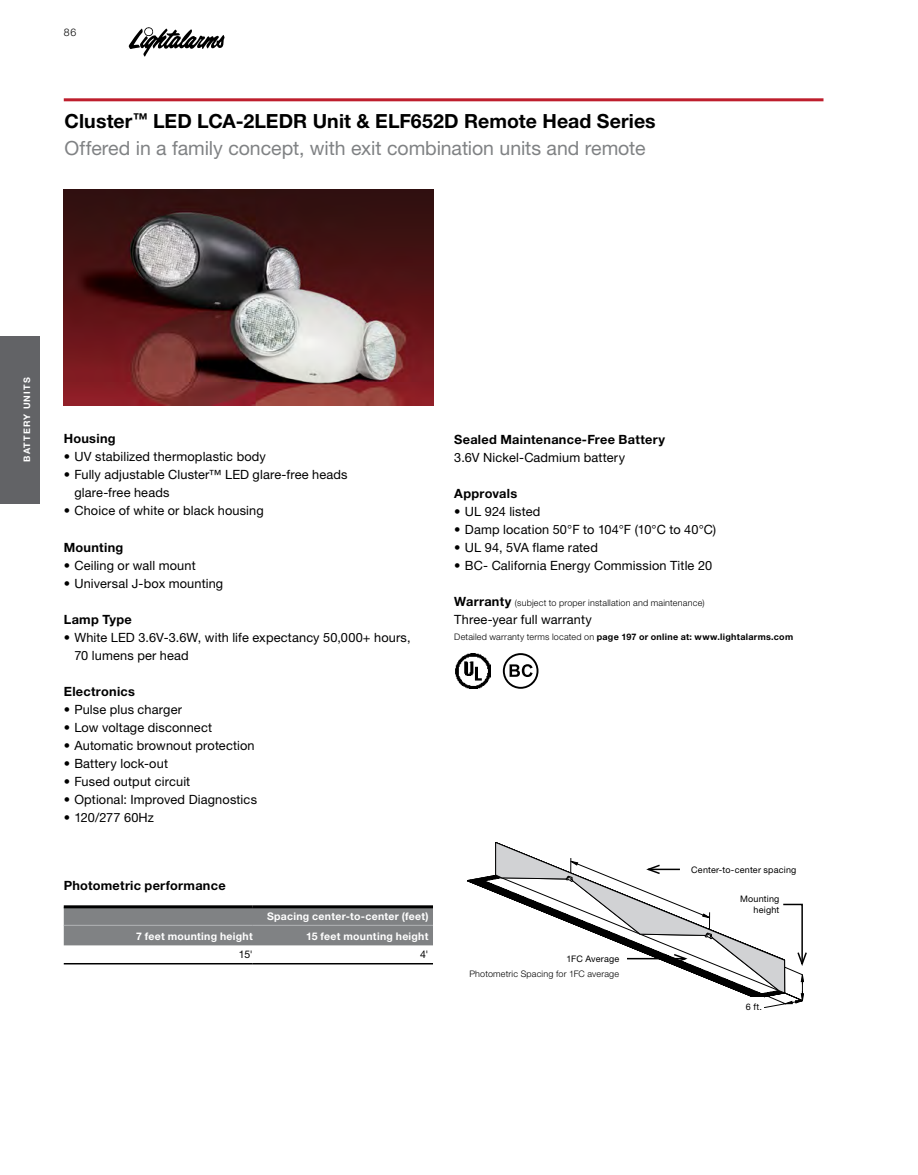
<style>
.page{position:relative;width:918px;height:1175px;background:#fff}
.page>*{position:absolute;margin:0;border:0;box-sizing:border-box;transform-origin:0 0}
.t1{font:19.5px/27px "Helvetica Neue LT Pro";letter-spacing:-.005em;color:#808284}
.t2{font:12.75px/18px "Helvetica Neue LT Pro";letter-spacing:.01em;color:#000}
.t3{font:700 12.75px "Helvetica Neue LT Pro";letter-spacing:.02em;color:#000}
.t4{font:700 10.5px "Helvetica Neue LT Pro";letter-spacing:.025em;color:#fff}
.t5{font:10.5px "Helvetica Neue LT Pro";color:#000}
.t6{font:300 10.5px "Helvetica Neue LT Pro";color:#000}
.t7{font:300 9px "Helvetica Neue LT Pro";letter-spacing:.02em;color:#000}
.t8{font:700 9px "Helvetica Neue LT Pro";letter-spacing:.03em;color:#000}
.t9{font:9px/10.5px "Helvetica Neue LT Pro";letter-spacing:.02em;color:#000;text-align:right}
.t10{font:700 9px "Helvetica Neue LT Pro";letter-spacing:.13em;color:#fff}
.s1{font-weight:700;color:#000}
.s2{font-weight:700;font-size:12.75px}
.s3{font-weight:300}
</style>
<div class="page">
<img style="left:455px;top:653px;width:36px;height:35px">
<svg style="left:467px;top:875px;width:335px;height:126px"></svg>
<svg style="left:495px;top:842px;width:290px;height:151px"></svg>
<svg style="left:566px;top:875px;width:7px;height:6px"></svg>
<svg style="left:705px;top:932px;width:7px;height:6px"></svg>
<hr style="left:648px;top:868px;width:32px;height:2px;background:#000">
<svg style="left:644px;top:863px;width:17px;height:12px"></svg>
<div style="left:684px;top:860px;width:120px;height:18px;background:#fff"></div>
<div style="left:723px;top:895px;width:56px;height:18px;background:#fff"></div>
<hr style="left:627px;top:958px;width:58px;height:1px;background:#000">
<svg style="left:672px;top:952px;width:18px;height:12px"></svg>
<div style="left:559px;top:949px;width:68px;height:18px;background:#fff"></div>
<div style="left:744px;top:997px;width:20px;height:19px;background:#fff"></div>
<svg style="left:782px;top:903px;width:25px;height:65px"></svg>
<svg style="left:785px;top:974px;width:19px;height:30px"></svg>
<img style="left:64px;top:189px;width:369px;height:216px">
<svg style="left:128px;top:27px;width:97px;height:30px"></svg>
<hr style="left:64px;top:98px;width:760px;height:3px;background:#be1e2d">
<div style="left:0;top:336px;width:40px;height:167px;background:#626366"></div>
<div style="left:64px;top:908px;width:369px;height:37px;background:#808284"></div>
<hr style="left:64px;top:925px;width:189px;height:1px;background:#b1b3b5">
<hr style="left:253px;top:925px;width:180px;height:1px;background:#b1b3b5">
<hr style="left:64px;top:963px;width:189px;height:1px;background:#000">
<hr style="left:253px;top:963px;width:180px;height:1px;background:#000">
<hr style="left:64px;top:905px;width:189px;height:3px;background:#000">
<hr style="left:253px;top:905px;width:180px;height:3px;background:#000">
<svg style="left:504px;top:654px;width:34px;height:34px"></svg>
<div style="left:503px;top:653px;width:35px;height:35px;border:2px solid #000;border-radius:50%"></div>
<svg style="left:510px;top:664px;width:23px;height:13px"></svg>
<p class="t6" style="left:64px;top:25px;width:14px">86</p>
<h1 class="t1" style="left:65px;top:107px;width:593px"><span class="s1">Cluster</span><sup>™</sup> <span class="s1">LED LCA-2LEDR Unit &amp; ELF652D Remote Head Series<br></span>Offered in a family concept, with exit combination units and remote</h1>
<p class="t10" style="left:21px;top:462px;width:86px;rotate:-90deg">BATTERY UNITS</p>
<p class="t3" style="left:64px;top:431px;width:53px">Housing</p>
<p class="t2" style="left:64px;top:447px;width:204px">• UV stabilized thermoplastic body</p>
<p class="t2" style="left:74px;top:465px;width:275px;text-indent:-11px">• Fully adjustable Cluster™ LED glare-free heads glare-free heads</p>
<p class="t2" style="left:64px;top:501px;width:202px">• Choice of white or black housing</p>
<p class="t3" style="left:64px;top:539px;width:61px">Mounting</p>
<p class="t2" style="left:64px;top:555px;width:133px">• Ceiling or wall mount</p>
<p class="t2" style="left:64px;top:573px;width:161px">• Universal J-box mounting</p>
<p class="t3" style="left:64px;top:611px;width:70px">Lamp Type</p>
<p class="t2" style="left:74px;top:627px;width:338px;text-indent:-11px">• White LED 3.6V-3.6W, with life expectancy 50,000+ hours,<br>70 lumens per head</p>
<p class="t3" style="left:64px;top:683px;width:73px">Electronics</p>
<p class="t2" style="left:64px;top:699px;width:120px">• Pulse plus charger</p>
<p class="t2" style="left:64px;top:717px;width:150px">• Low voltage disconnect</p>
<p class="t2" style="left:64px;top:735px;width:192px">• Automatic brownout protection</p>
<p class="t2" style="left:64px;top:753px;width:106px">• Battery lock-out</p>
<p class="t2" style="left:64px;top:771px;width:128px">• Fused output circuit</p>
<p class="t2" style="left:64px;top:789px;width:195px">• Optional: Improved Diagnostics</p>
<p class="t2" style="left:64px;top:807px;width:92px">• 120/277 60Hz</p>
<p class="t3" style="left:64px;top:877px;width:163px">Photometric performance</p>
<p class="t4" style="left:267px;top:910px;width:163px">Spacing center-to-center (feet)</p>
<p class="t4" style="left:136px;top:930px;width:118px">7 feet mounting height</p>
<p class="t4" style="left:306px;top:930px;width:124px">15 feet mounting height</p>
<p class="t5" style="left:239px;top:947px;width:15px">15'</p>
<p class="t5" style="left:420px;top:947px;width:10px">4'</p>
<p class="t3" style="left:454px;top:431px;width:212px">Sealed Maintenance-Free Battery</p>
<p class="t2" style="left:454px;top:447px;width:172px">3.6V Nickel-Cadmium battery</p>
<p class="t3" style="left:454px;top:485px;width:64px">Approvals</p>
<p class="t2" style="left:454px;top:501px;width:88px">• UL 924 listed</p>
<p class="t2" style="left:454px;top:519px;width:263px">• Damp location 50°F to 104°F (10°C to 40°C)</p>
<p class="t2" style="left:454px;top:537px;width:145px">• UL 94, 5VA flame rated</p>
<p class="t2" style="left:454px;top:555px;width:259px">• BC- California Energy Commission Title 20</p>
<p class="t7" style="left:454px;top:597px;width:252px"><span class="s2">Warranty</span> (subject to proper installation and maintenance)</p>
<p class="t2" style="left:454px;top:609px;width:139px">Three-year full warranty</p>
<p class="t8" style="left:454px;top:631px;width:340px"><span class="s3">Detailed warranty terms located on</span> page 197 or online at: www.lightalarms.com</p>
<p class="t9" style="left:567px;top:953px;width:54px">1FC Average</p>
<p class="t7" style="left:469px;top:968px;width:151px">Photometric Spacing for 1FC average</p>
<p class="t9" style="left:691px;top:864px;width:107px">Center-to-center spacing</p>
<p class="t9" style="left:740px;top:893px;width:41px">Mounting height</p>
<p class="t9" style="left:746px;top:1001px;width:18px">6 ft.</p>
</div>
